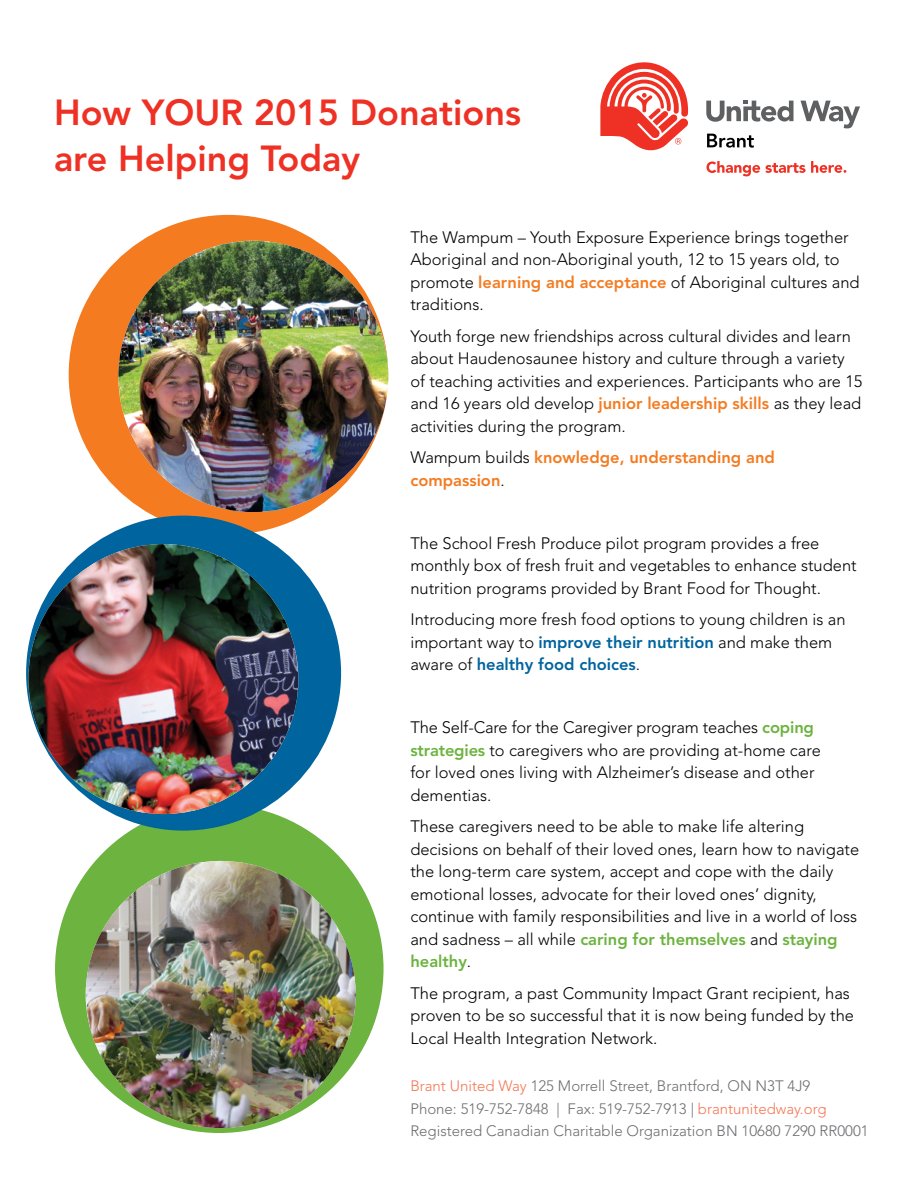
<style>
.page{position:relative;width:918px;height:1188px;background:#fff}
.page>*{position:absolute;margin:0;border:0;box-sizing:border-box;transform-origin:0 0}
.Heading_1{font:800 36px "Avenir LT Std";color:#ee3124}
.t1{font:300 16.5px/22.5px "Avenir LT Std";color:#000}
.t2{font:800 16.5px/22.5px "Avenir LT Std";color:#f47b20}
.t3{font:300 15px "Avenir LT Std";color:#6d6e71}
.s1{font-weight:800;color:#f47b20}
.s2{font-weight:300;color:#000}
.s3{font-weight:800;color:#00649e}
.s4{font-weight:800;color:#6cb33f}
.s5{color:#f47754}
</style>
<div class="page">
<div style="left:69px;top:215px;width:319px;height:319px;background:#f47b20;border-radius:50%"></div>
<img style="left:118px;top:241px;width:270px;height:271px">
<div style="left:55px;top:805px;width:329px;height:328px;background:#6cb33f;border-radius:50%"></div>
<img style="left:86px;top:861px;width:270px;height:267px">
<div style="left:26px;top:516px;width:315px;height:315px;background:#00649e;border-radius:50%"></div>
<img style="left:28px;top:544px;width:270px;height:270px;border-radius:135px">
<svg style="left:600px;top:62px;width:88px;height:89px"></svg>
<svg style="left:706px;top:161px;width:140px;height:15px"></svg>
<svg style="left:707px;top:134px;width:47px;height:14px"></svg>
<svg style="left:801px;top:101px;width:59px;height:27px"></svg>
<svg style="left:706px;top:101px;width:87px;height:21px"></svg>
<p class="Heading_1" style="left:54px;top:91px;width:469px">How YOUR 2015 Donations</p>
<p class="Heading_1" style="left:54px;top:137px;width:308px">are Helping Today</p>
<p class="t1" style="left:410px;top:226px;width:451px">The Wampum – Youth Exposure Experience brings together Aboriginal and non-Aboriginal youth, 12 to 15 years old, to promote <span class="s1">learning and acceptance</span> of Aboriginal cultures and traditions.</p>
<p class="t1" style="left:410px;top:325px;width:454px">Youth forge new friendships across cultural divides and learn about Haudenosaunee history and culture through a variety of teaching activities and experiences. Participants who are 15 and 16 years old develop <span class="s1">junior leadership skills</span> as they lead activities during the program.</p>
<p class="t2" style="left:410px;top:446px;width:366px"><span class="s2">Wampum builds</span> knowledge, understanding and compassion<span class="s2">.</span></p>
<p class="t1" style="left:410px;top:532px;width:448px">The School Fresh Produce pilot program provides a free monthly box of fresh fruit and vegetables to enhance student nutrition programs provided by Brant Food for Thought.</p>
<p class="t1" style="left:410px;top:608px;width:437px">Introducing more fresh food options to young children is an important way to <span class="s3">improve their nutrition</span> and make them aware of <span class="s3">healthy food choices</span>.</p>
<p class="t1" style="left:410px;top:716px;width:412px">The Self-Care for the Caregiver program teaches <span class="s4">coping strategies</span> to caregivers who are providing at-home care for loved ones living with Alzheimer’s disease and other dementias.</p>
<p class="t1" style="left:410px;top:815px;width:450px">These caregivers need to be able to make life altering decisions on behalf of their loved ones, learn how to navigate the long-term care system, accept and cope with the daily emotional losses, advocate for their loved ones’ dignity, continue with family responsibilities and live in a world of loss and sadness – all while <span class="s4">caring for themselves</span> and <span class="s4">staying healthy</span>.</p>
<p class="t1" style="left:410px;top:982px;width:445px">The program, a past Community Impact Grant recipient, has proven to be so successful that it is now being funded by the<br>Local Health Integration Network.</p>
<p class="t3" style="left:410px;top:1077px;width:402px"><span class="s5">Brant United Way</span> 125 Morrell Street, Brantford, ON N3T 4J9</p>
<p class="t3" style="left:410px;top:1100px;width:418px">Phone: 519-752-7848 | Fax: 519-752-7913 | <span class="s5">brantunitedway.org</span></p>
<p class="t3" style="left:410px;top:1122px;width:460px">Registered Canadian Charitable Organization BN 10680 7290 RR0001</p>
</div>
